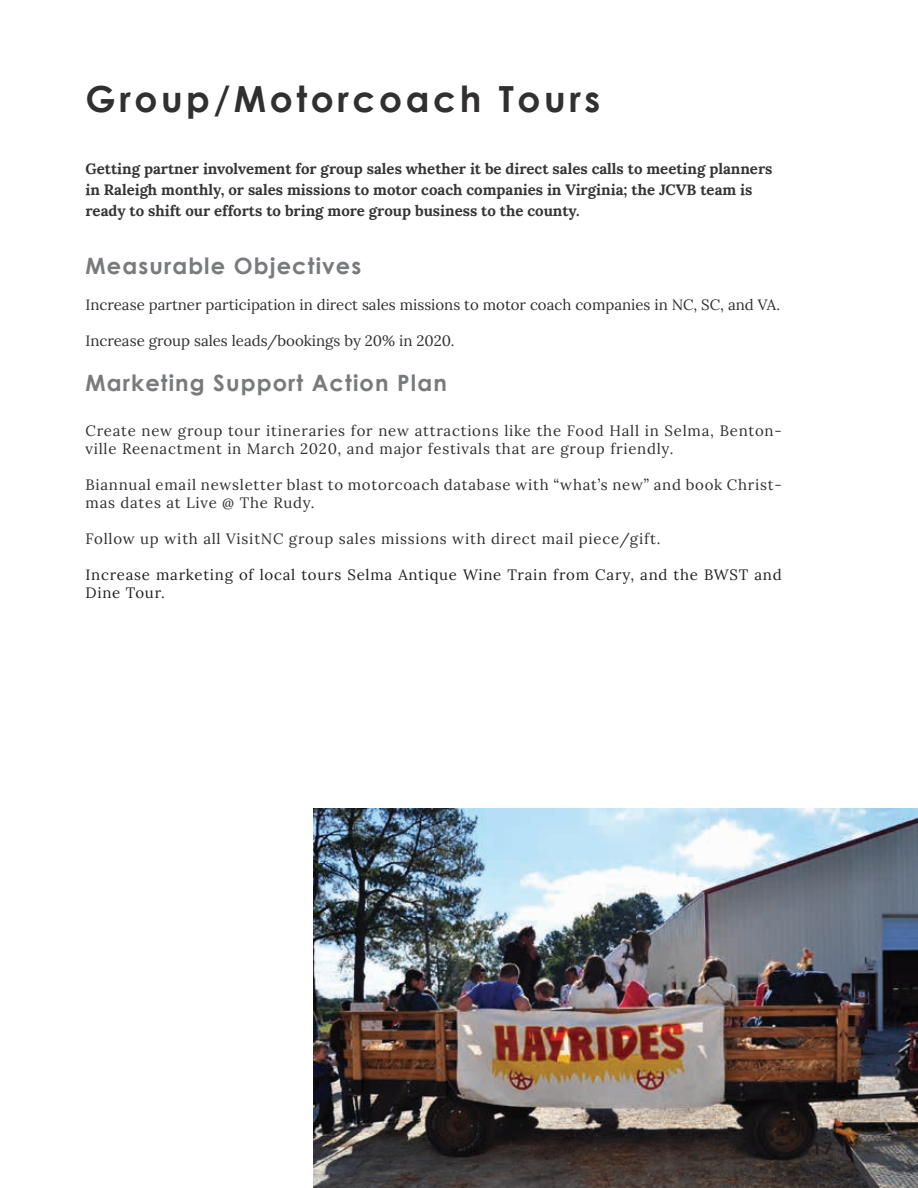
<style>
.page{position:relative;width:918px;height:1188px;background:#fff}
.page>*{position:absolute;margin:0;border:0;box-sizing:border-box;transform-origin:0 0}
.t1{font:700 36px "Century Gothic";letter-spacing:.1em;color:#312f30}
.t2{font:700 22.5px "Century Gothic";letter-spacing:.05em;color:#787a7d}
.t3{font:700 18px "Century Gothic";color:#231f20}
.t4{font:15px/18px "Lora";letter-spacing:.05em;color:#312f30}
.t5{font:700 15px/21px "Lora";color:#363536}
.t6{font:15px "Lora";color:#312f30}
.t7{font:15px/18px "Lora";letter-spacing:.05em;color:#231f20}
</style>
<div class="page">
<img style="left:314px;top:808px;width:604px;height:380px">
<h1 class="t1" style="left:86px;top:72px;width:516px">Group/Motorcoach Tours</h1>
<p class="t5" style="left:86px;top:157px;width:688px">Getting partner involvement for group sales whether it be direct sales calls to meeting planners in Raleigh monthly, or sales missions to motor coach companies in Virginia; the JCVB team is ready to shift our efforts to bring more group business to the county.</p>
<h2 class="t2" style="left:86px;top:248px;width:277px">Measurable Objectives</h2>
<p class="t6" style="left:86px;top:294px;width:696px">Increase partner participation in direct sales missions to motor coach companies in NC, SC, and VA.</p>
<p class="t6" style="left:86px;top:330px;width:371px">Increase group sales leads/bookings by 20% in 2020.</p>
<h2 class="t2" style="left:86px;top:366px;width:363px">Marketing Support Action Plan</h2>
<p class="t4" style="left:86px;top:421px;width:698px">Create new group tour itineraries for new attractions like the Food Hall in Selma, Benton&shy;ville Reenactment in March 2020, and major festivals that are group friendly.</p>
<p class="t4" style="left:86px;top:475px;width:698px">Biannual email newsletter blast to motorcoach database with “what’s new” and book Christ&shy;mas dates at Live @ The Rudy.</p>
<p class="t4" style="left:86px;top:529px;width:576px">Follow up with all VisitNC group sales missions with direct mail piece/gift.</p>
<p class="t7" style="left:86px;top:565px;width:698px">Increase marketing of local tours Selma Antique Wine Train from Cary, and the BWST and<br>Dine Tour.</p>
<p class="t3" style="left:812px;top:1134px;width:23px">17</p>
</div>
